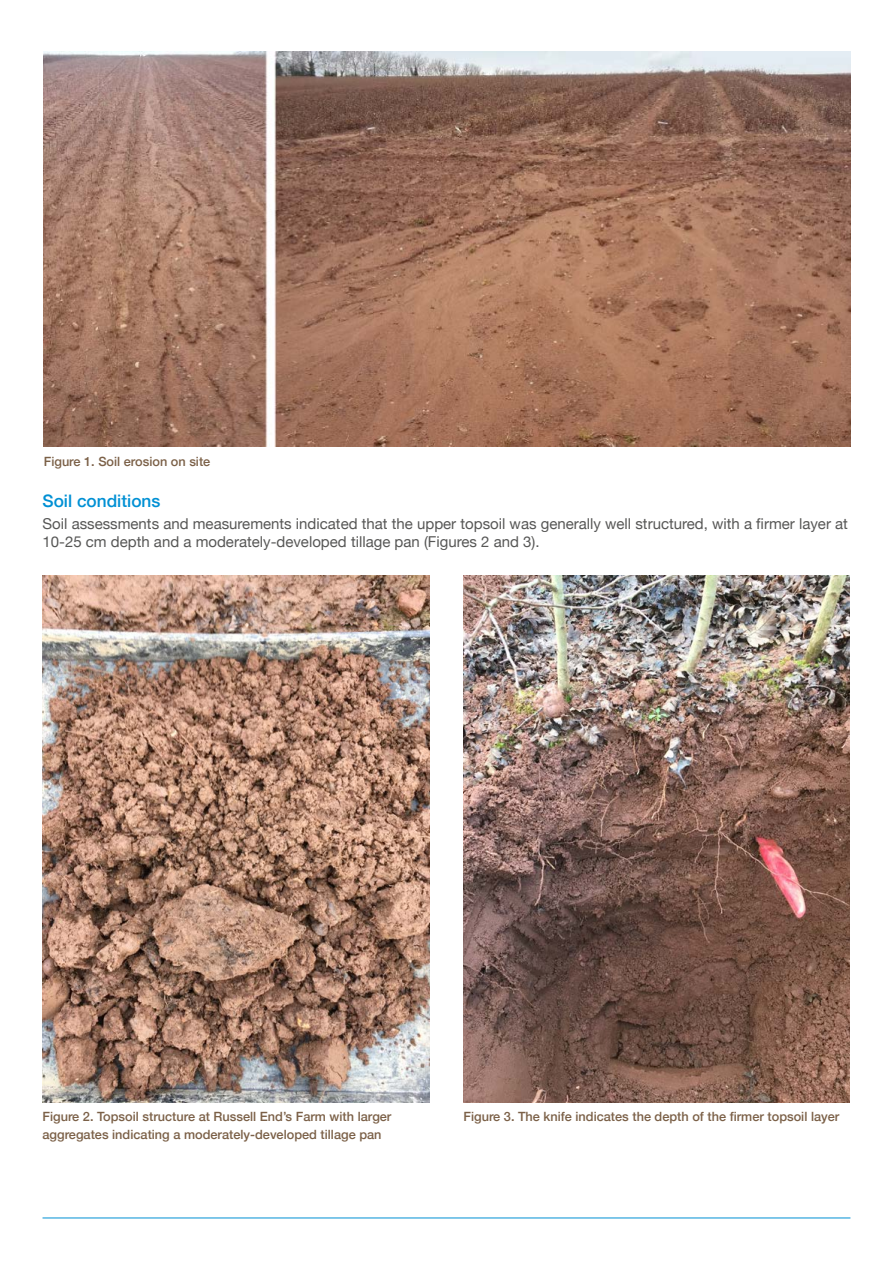
<style>
.page{position:relative;width:893px;height:1263px;background:#fff}
.page>*{position:absolute;margin:0;border:0;box-sizing:border-box;transform-origin:0 0}
.BLUE_SUB_HEADING_1{font:500 17.25px "Helvetica Neue";color:#0090d4}
.MAIN_BODY{font:15px/18px "Helvetica Neue";color:#575756}
.MAIN_CAPTION_2019{font:500 12.75px "Helvetica Neue";color:#7b6047}
</style>
<div class="page">
<hr style="left:43px;top:1217px;width:807px;height:1px;background:#0090d4">
<img style="left:43px;top:51px;width:807px;height:396px">
<img style="left:463px;top:575px;width:387px;height:527px">
<img style="left:43px;top:575px;width:386px;height:527px">
<p class="MAIN_CAPTION_2019" style="left:44px;top:451px;width:168px">Figure 1. Soil erosion on site</p>
<p class="BLUE_SUB_HEADING_1" style="left:43px;top:487px;width:119px">Soil conditions</p>
<p class="MAIN_BODY" style="left:43px;top:516px;width:807px">Soil assessments and measurements indicated that the upper topsoil was generally well structured, with a firmer layer at<br>10-25 cm depth and a moderately-developed tillage pan (Figures 2 and 3).</p>
<p class="MAIN_CAPTION_2019" style="left:43px;top:1106px;width:350px">Figure 2. Topsoil structure at Russell End’s Farm with larger</p>
<p class="MAIN_CAPTION_2019" style="left:463px;top:1106px;width:377px">Figure 3. The knife indicates the depth of the firmer topsoil layer</p>
<p class="MAIN_CAPTION_2019" style="left:43px;top:1124px;width:340px">aggregates indicating a moderately-developed tillage pan</p>
</div>
